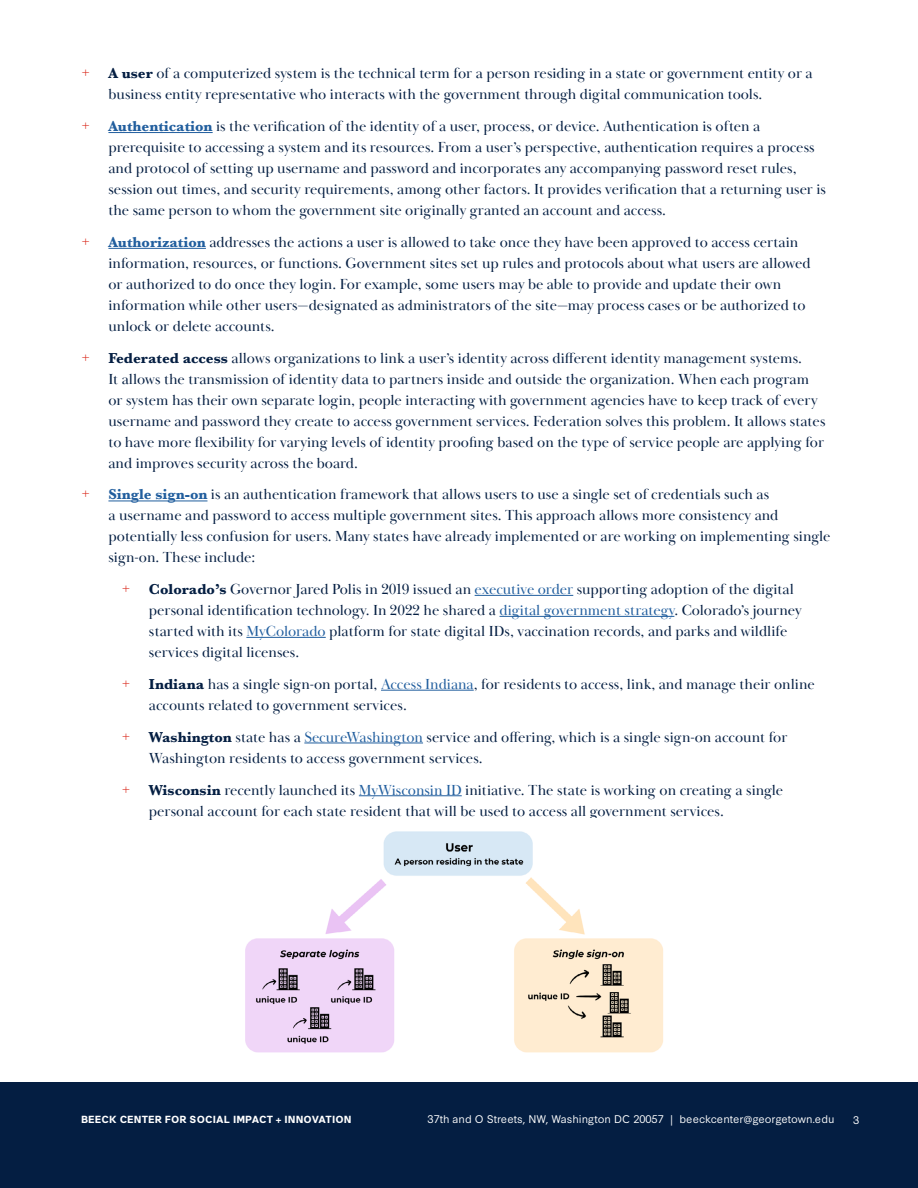
<style>
.page{position:relative;width:918px;height:1188px;background:#fff}
.page>*{position:absolute;margin:0;border:0;box-sizing:border-box;transform-origin:0 0}
.t1{font:15px/21px "Baskerville Display PT";color:#041e42}
.t2{font:10.5px "Synthese";color:#fff}
.t3{font:700 9.75px "Synthese";letter-spacing:.01em;color:#fff}
.s1{color:#da291c}
.s2{font-family:"Baskerville";font-weight:700}
.s3{font-family:"Baskerville";font-weight:700;color:#215e9e}
.s4{color:#215e9e}
</style>
<div class="page">
<div style="left:0;top:1082px;width:918px;height:106px;background:#041e42"></div>
<hr style="left:108px;top:132px;width:105px;height:1px;background:#215e9e">
<hr style="left:108px;top:248px;width:98px;height:1px;background:#215e9e">
<hr style="left:108px;top:501px;width:99px;height:1px;background:#215e9e">
<hr style="left:475px;top:595px;width:98px;height:1px;background:#215e9e">
<hr style="left:500px;top:616px;width:174px;height:1px;background:#215e9e">
<hr style="left:246px;top:637px;width:80px;height:1px;background:#215e9e">
<hr style="left:381px;top:690px;width:93px;height:1px;background:#215e9e">
<hr style="left:304px;top:743px;width:119px;height:1px;background:#215e9e">
<hr style="left:359px;top:795px;width:103px;height:1px;background:#215e9e">
<img style="left:245px;top:831px;width:418px;height:222px">
<p class="t1" style="left:108px;top:63px;width:706px;text-indent:-27px"><span class="s1">+</span> <span class="s2">A user</span> of a computerized system is the technical term for a person residing in a state or government entity or a business entity representative who interacts with the government through digital communication tools.</p>
<p class="t1" style="left:108px;top:116px;width:719px;text-indent:-27px"><span class="s1">+</span> <span class="s3">Authentication</span> is the verification of the identity of a user, process, or device. Authentication is often a prerequisite to accessing a system and its resources. From a user’s perspective, authentication requires a process and protocol of setting up username and password and incorporates any accompanying password reset rules, session out times, and security requirements, among other factors. It provides verification that a returning user is the same person to whom the government site originally granted an account and access.</p>
<p class="t1" style="left:108px;top:232px;width:704px;text-indent:-27px"><span class="s1">+</span> <span class="s3">Authorization</span> addresses the actions a user is allowed to take once they have been approved to access certain information, resources, or functions. Government sites set up rules and protocols about what users are allowed or authorized to do once they login. For example, some users may be able to provide and update their own information while other users—designated as administrators of the site—may process cases or be authorized to unlock or delete accounts.</p>
<p class="t1" style="left:108px;top:348px;width:719px;text-indent:-27px"><span class="s1">+</span> <span class="s2">Federated access</span> allows organizations to link a user’s identity across different identity management systems.<br>It allows the transmission of identity data to partners inside and outside the organization. When each program or system has their own separate login, people interacting with government agencies have to keep track of every username and password they create to access government services. Federation solves this problem. It allows states to have more flexibility for varying levels of identity proofing based on the type of service people are applying for and improves security across the board.</p>
<p class="t1" style="left:108px;top:484px;width:724px;text-indent:-27px"><span class="s1">+</span> <span class="s3">Single sign-on</span> is an authentication framework that allows users to use a single set of credentials such as<br>a username and password to access multiple government sites. This approach allows more consistency and potentially less confusion for users. Many states have already implemented or are working on implementing single sign-on. These include:</p>
<p class="t1" style="left:149px;top:579px;width:654px;text-indent:-27px"><span class="s1">+</span> <span class="s2">Colorado’s</span> Governor Jared Polis in 2019 issued an <span class="s4">executive order</span> supporting adoption of the digital personal identification technology. In 2022 he shared a <span class="s4">digital government strategy</span>. Colorado’s journey started with its <span class="s4">MyColorado</span> platform for state digital IDs, vaccination records, and parks and wildlife services digital licenses.</p>
<p class="t1" style="left:149px;top:674px;width:667px;text-indent:-27px"><span class="s1">+</span> <span class="s2">Indiana</span> has a single sign-on portal, <span class="s4">Access Indiana</span>, for residents to access, link, and manage their online accounts related to government services.</p>
<p class="t1" style="left:149px;top:727px;width:640px;text-indent:-27px"><span class="s1">+</span> <span class="s2">Washington</span> state has a <span class="s4">SecureWashington</span> service and offering, which is a single sign-on account for<br>Washington residents to access government services.</p>
<p class="t1" style="left:149px;top:780px;width:636px;text-indent:-27px"><span class="s1">+</span> <span class="s2">Wisconsin</span> recently launched its <span class="s4">MyWisconsin ID</span> initiative. The state is working on creating a single personal account for each state resident that will be used to access all government services.</p>
<p class="t3" style="left:81px;top:1112px;width:272px">BEECK CENTER FOR SOCIAL IMPACT + INNOVATION</p>
<p class="t2" style="left:428px;top:1111px;width:408px">37th and O Streets, NW, Washington DC 20057 | beeckcenter@georgetown.edu</p>
<p class="t2" style="left:853px;top:1111px;width:8px">3</p>
</div>
